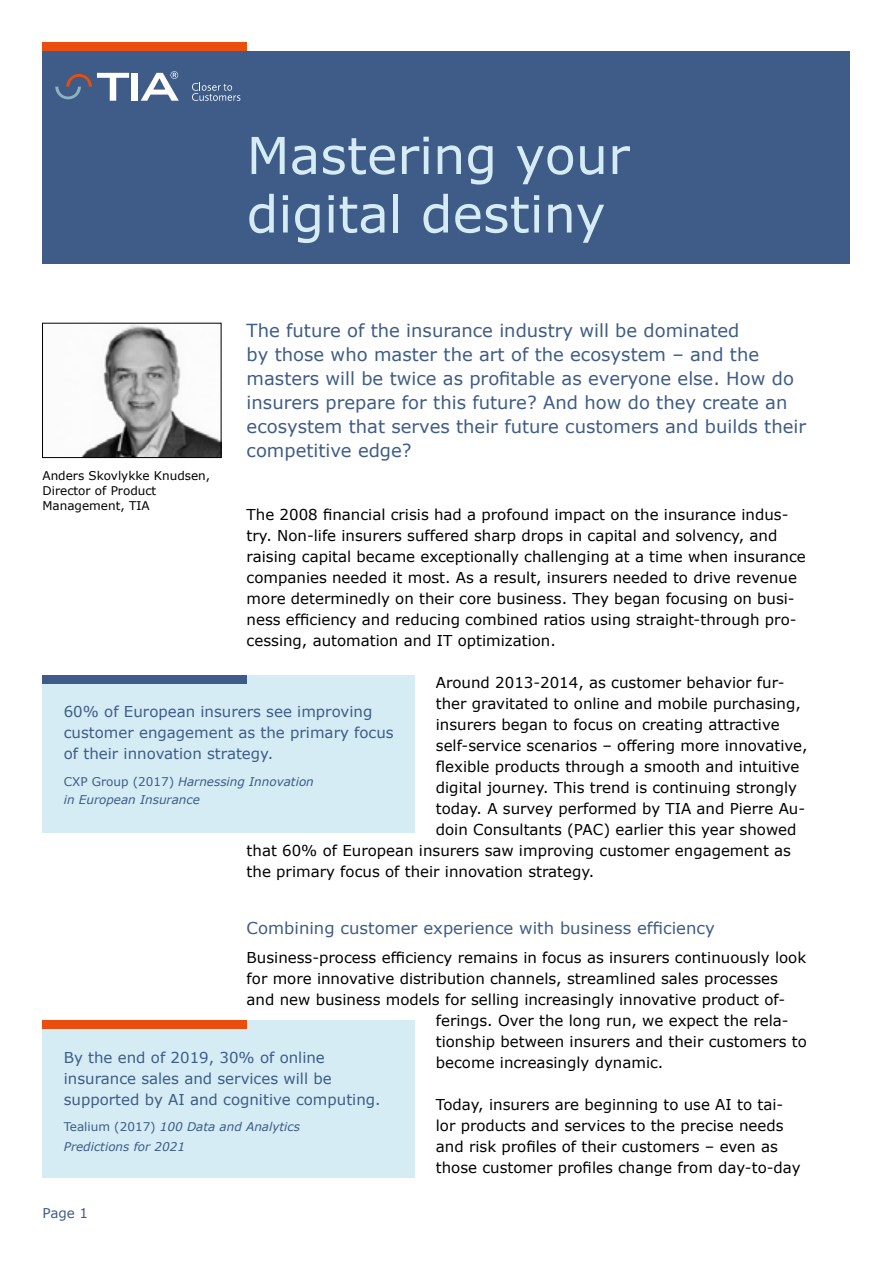
<style>
.page{position:relative;width:893px;height:1263px;background:#fff}
.page>*{position:absolute;margin:0;border:0;box-sizing:border-box;transform-origin:0 0}
.t1{font:51px/58.5px "Verdana";color:#d5ecf4}
.t2{font:18px/24px "Verdana";color:#3e5c87}
.t3{font:16.35px "Verdana";color:#3e5c87}
.t4{font:15px/21px "Verdana";color:#000}
.t5{font:15px/21px "Verdana";color:#3e5c87}
.t6{font:13.5px "Verdana";color:#3e5c87}
.t7{font:italic 12px/19.5px "Verdana";color:#3e5c87}
.t8{font:12px/15px "Verdana";color:#000}
.s1{font-style:normal}
</style>
<div class="page">
<img style="left:81px;top:325px;width:138px;height:131px">
<div style="left:42px;top:323px;width:179px;height:135px;border:1px solid #000"></div>
<div style="left:43px;top:51px;width:807px;height:213px;background:#3e5c87"></div>
<div style="left:43px;top:43px;width:204px;height:8px;background:#e94e0f"></div>
<svg style="left:55px;top:73px;width:74px;height:28px"></svg>
<div style="left:132px;top:73px;width:6px;height:28px;background:#fff"></div>
<svg style="left:141px;top:71px;width:38px;height:30px"></svg>
<svg style="left:192px;top:83px;width:48px;height:18px"></svg>
<div style="left:43px;top:1020px;width:372px;height:158px;background:#d5ecf4"></div>
<div style="left:43px;top:675px;width:372px;height:157px;background:#d5ecf4"></div>
<div style="left:43px;top:675px;width:204px;height:9px;background:#3e5c87"></div>
<div style="left:43px;top:1020px;width:204px;height:9px;background:#e94e0f"></div>
<h1 class="t1" style="left:247px;top:125px;width:385px">Mastering your digital destiny</h1>
<p class="t2" style="left:247px;top:318px;width:561px">The future of the insurance industry will be dominated<br>by those who master the art of the ecosystem – and the masters will be twice as profitable as everyone else. How do insurers prepare for this future? And how do they create an ecosystem that serves their future customers and builds their competitive edge?</p>
<p class="t8" style="left:43px;top:468px;width:169px">Anders Skovlykke Knudsen,<br>Director of Product<br>Management, TIA</p>
<p class="t4" style="left:247px;top:503px;width:561px">The 2008 financial crisis had a profound impact on the insurance indus&shy;try. Non-life insurers suffered sharp drops in capital and solvency, and raising capital became exceptionally challenging at a time when insurance companies needed it most. As a result, insurers needed to drive revenue more determinedly on their core business. They began focusing on busi&shy;ness efficiency and reducing combined ratios using straight-through pro&shy;cessing, automation and IT optimization.</p>
<p class="t4" style="left:436px;top:671px;width:350px">Around 2013-2014, as customer behavior fur-</p>
<p class="t4" style="left:436px;top:692px;width:367px">ther gravitated to online and mobile purchasing,</p>
<p class="t4" style="left:436px;top:713px;width:345px">insurers began to focus on creating attractive</p>
<p class="t4" style="left:436px;top:734px;width:373px">self-service scenarios – offering more innovative,</p>
<p class="t4" style="left:436px;top:755px;width:365px">flexible products through a smooth and intuitive</p>
<p class="t4" style="left:436px;top:776px;width:363px">digital journey. This trend is continuing strongly</p>
<p class="t4" style="left:436px;top:797px;width:371px">today. A survey performed by TIA and Pierre Au-</p>
<p class="t4" style="left:436px;top:818px;width:362px">doin Consultants (PAC) earlier this year showed</p>
<p class="t4" style="left:247px;top:839px;width:546px">that 60% of European insurers saw improving customer engagement as</p>
<p class="t4" style="left:247px;top:860px;width:349px">the primary focus of their innovation strategy.</p>
<p class="t5" style="left:64px;top:701px;width:331px">60% of European insurers see improving customer engagement as the primary focus of their innovation strategy.</p>
<p class="t7" style="left:64px;top:772px;width:252px;line-height:18px"><span class="s1">CXP Group (2017)</span> Harnessing Innovation in European Insurance</p>
<p class="t3" style="left:247px;top:918px;width:470px">Combining customer experience with business efficiency</p>
<p class="t4" style="left:247px;top:946px;width:561px">Business-process efficiency remains in focus as insurers continuously look</p>
<p class="t4" style="left:247px;top:967px;width:533px">for more innovative distribution channels, streamlined sales processes</p>
<p class="t4" style="left:247px;top:988px;width:540px">and new business models for selling increasingly innovative product of-</p>
<p class="t4" style="left:436px;top:1009px;width:354px">ferings. Over the long run, we expect the rela-</p>
<p class="t4" style="left:436px;top:1030px;width:373px">tionship between insurers and their customers to</p>
<p class="t4" style="left:436px;top:1051px;width:229px">become increasingly dynamic.</p>
<p class="t4" style="left:436px;top:1093px;width:366px">Today, insurers are beginning to use AI to tai&shy;lor products and services to the precise needs and risk profiles of their customers – even as those customer profiles change from day-to-day</p>
<p class="t5" style="left:64px;top:1046px;width:318px">By the end of 2019, 30% of online insurance sales and services will be supported by AI and cognitive computing.</p>
<p class="t7" style="left:64px;top:1117px;width:238px"><span class="s1">Tealium (2017)</span> 100 Data and Analytics<br>Predictions for 2021</p>
<p class="t6" style="left:43px;top:1204px;width:47px">Page 1</p>
</div>
